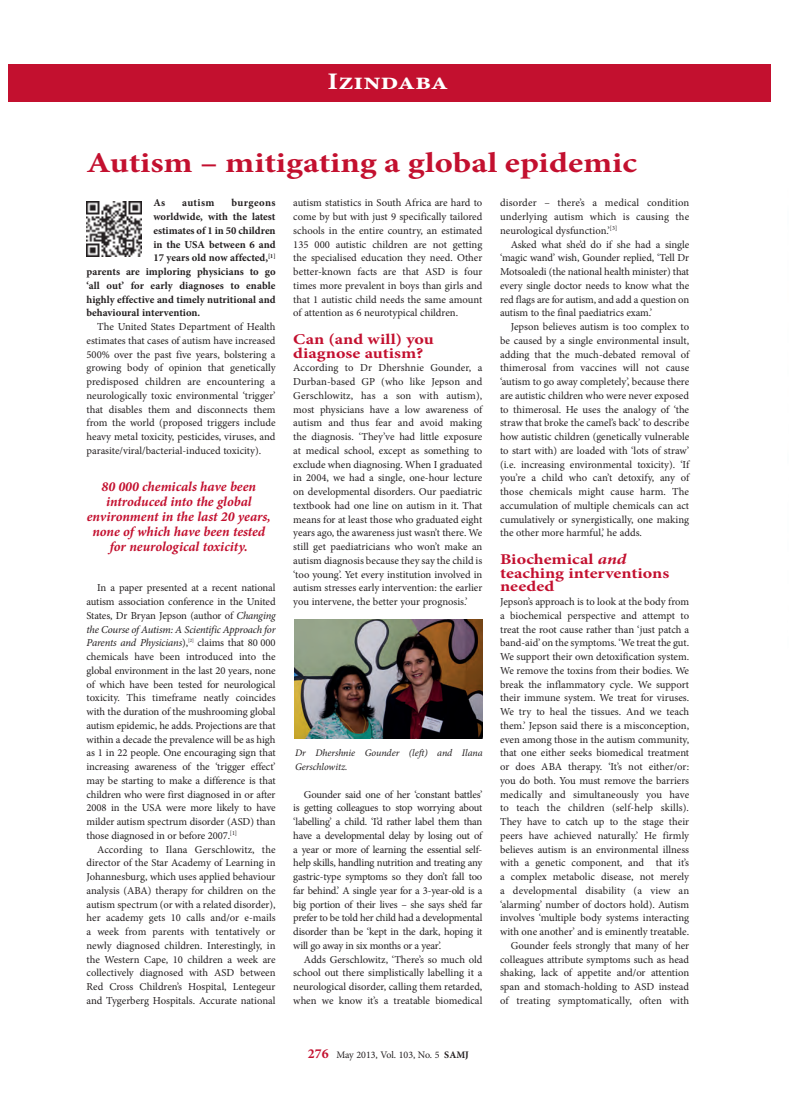
<style>
.page{position:relative;width:797px;height:1105px;background:#fff}
.page>*{position:absolute;margin:0;border:0;box-sizing:border-box;transform-origin:0 0}
.t1{font:700 28.75px "Minion Pro";letter-spacing:-.005em;color:#c3102f;scale:1.2 1}
.t2{font:700 23.75px "Minion Pro";color:#fff;scale:1.2 1}
.t3{font:700 15px/13.8px "Minion Pro";color:#c3102f;scale:1.2 1}
.t4{font:italic 700 13.75px/15px "Minion Pro";letter-spacing:-.005em;color:#c3102f;text-align:center}
.t5{font:10.62px/13.8px "Minion Pro";color:#231f20;text-align:justify}
.t6{font:700 10.62px "Minion Pro";color:#231f20}
.t7{font:italic 10px/13.8px "Minion Pro";letter-spacing:-.005em;color:#231f20}
.t8{font:10px "Minion Pro";letter-spacing:-.005em;color:#231f20}
.s1{font-style:italic}
.s2{font-weight:700;font-size:13.75px;color:#c3102f}
.s3{font-weight:700}
</style>
<div class="page">
<div style="left:9px;top:64px;width:761px;height:37px;background:#c3102f"></div>
<img style="left:86px;top:201px;width:56px;height:56px">
<img style="left:294px;top:620px;width:188px;height:118px">
<h2 class="t2" style="left:327px;top:64px;width:102px">Izindaba</h2>
<h1 class="t1" style="left:86px;top:143px;width:460px">Autism – mitigating a global epidemic</h1>
<p class="t6" style="left:153px;top:195px;width:13px">As</p>
<p class="t6" style="left:182px;top:195px;width:34px">autism</p>
<p class="t6" style="left:231px;top:195px;width:46px">burgeons</p>
<p class="t6" style="left:153px;top:209px;width:124px">worldwide, with the latest</p>
<p class="t6" style="left:153px;top:223px;width:124px">estimates of 1 in 50 children</p>
<p class="t6" style="left:153px;top:237px;width:124px">in the USA between 6 and</p>
<p class="t6" style="left:153px;top:250px;width:124px">17 years old now affected,<sup>[1]</sup></p>
<p class="t6" style="left:86px;top:264px;width:191px">parents are imploring physicians to go</p>
<p class="t6" style="left:86px;top:278px;width:190px">‘all out’ for early diagnoses to enable</p>
<p class="t6" style="left:86px;top:292px;width:190px">highly effective and timely nutritional and</p>
<p class="t6" style="left:86px;top:305px;width:115px">behavioural intervention.</p>
<p class="t5" style="left:86px;top:320px;width:190px;text-indent:11px">The United States Department of Health estimates that cases of autism have increased 500% over the past five years, bolstering a growing body of opinion that genetically predisposed children are encountering a neurologically toxic environmental ‘trigger’ that disables them and disconnects them from the world (proposed triggers include heavy metal toxicity, pesticides, viruses, and parasite/viral/bacterial-induced toxicity).</p>
<p class="t4" style="left:87px;top:478px;width:186px">80 000 chemicals have been introduced into the global environment in the last 20 years, none of which have been tested for neurological toxicity.</p>
<p class="t5" style="left:86px;top:581px;width:191px;text-indent:11px">In a paper presented at a recent national autism association conference in the United States, Dr Bryan Jepson (author of <span class="s1">Changing the Course of Autism: A Scientific Approach for Parents and Physicians</span>),<sup>[2]</sup> claims that 80 000 chemicals have been introduced into the global environment in the last 20 years, none of which have been tested for neurological toxicity. This timeframe neatly coincides with the duration of the mushrooming global autism epidemic, he adds. Projections are that within a decade the prevalence will be as high as 1 in 22 people. One encouraging sign that increasing awareness of the ‘trigger effect’ may be starting to make a difference is that children who were first diagnosed in or after 2008 in the USA were more likely to have milder autism spectrum disorder (ASD) than those diagnosed in or before 2007.<sup>[1]</sup></p>
<p class="t5" style="left:86px;top:842px;width:191px;text-indent:11px">According to Ilana Gerschlowitz, the director of the Star Academy of Learning in Johannesburg, which uses applied behaviour analysis (ABA) therapy for children on the autism spectrum (or with a related disorder), her academy gets 10 calls and/or e-mails a week from parents with tentatively or newly diagnosed children. Interestingly, in the Western Cape, 10 children a week are collectively diagnosed with ASD between Red Cross Children’s Hospital, Lentegeur and Tygerberg Hospitals. Accurate national</p>
<p class="t5" style="left:293px;top:196px;width:191px">autism statistics in South Africa are hard to come by but with just 9 specifically tailored schools in the entire country, an estimated 135 000 autistic children are not getting the specialised education they need. Other better-known facts are that ASD is four times more prevalent in boys than girls and that 1 autistic child needs the same amount of attention as 6 neurotypical children.</p>
<h3 class="t3" style="left:293px;top:332px;width:119px">Can (and will) you diagnose autism?</h3>
<p class="t5" style="left:293px;top:361px;width:191px">According to Dr Dhershnie Gounder, a Durban-based GP (who like Jepson and Gerschlowitz, has a son with autism), most physicians have a low awareness of autism and thus fear and avoid making the diagnosis. ‘They’ve had little exposure at medical school, except as something to exclude when diagnosing. When I graduated in 2004, we had a single, one-hour lecture on developmental disorders. Our paediatric textbook had one line on autism in it. That means for at least those who graduated eight years ago, the awareness just wasn’t there. We still get paediatricians who won’t make an autism diagnosis because they say the child is ‘too young’. Yet every institution involved in autism stresses early intervention: the earlier you intervene, the better your prognosis.’</p>
<p class="t7" style="left:295px;top:746px;width:189px">Dr Dhershnie Gounder (left) and Ilana<br>Gerschlowitz.</p>
<p class="t5" style="left:293px;top:787px;width:191px;text-indent:11px">Gounder said one of her ‘constant battles’ is getting colleagues to stop worrying about ‘labelling’ a child. ‘I’d rather label them than have a developmental delay by losing out of a year or more of learning the essential self&shy;help skills, handling nutrition and treating any gastric-type symptoms so they don’t fall too far behind.’ A single year for a 3-year-old is a big portion of their lives – she says she’d far prefer to be told her child had a developmental disorder than be ‘kept in the dark, hoping it will go away in six months or a year’.</p>
<p class="t5" style="left:293px;top:952px;width:190px;text-indent:11px">Adds Gerschlowitz, ‘There’s so much old school out there simplistically labelling it a neurological disorder, calling them retarded, when we know it’s a treatable biomedical</p>
<p class="t5" style="left:500px;top:196px;width:191px">disorder – there’s a medical condition underlying autism which is causing the neurological dysfunction.’<sup>[3]</sup></p>
<p class="t5" style="left:500px;top:237px;width:190px;text-indent:11px">Asked what she’d do if she had a single ‘magic wand’ wish, Gounder replied, ‘Tell Dr Motsoaledi (the national health minister) that every single doctor needs to know what the red flags are for autism, and add a question on autism to the final paediatrics exam.’</p>
<p class="t5" style="left:500px;top:320px;width:191px;text-indent:11px">Jepson believes autism is too complex to be caused by a single environmental insult, adding that the much-debated removal of thimerosal from vaccines will not cause ‘autism to go away completely’, because there are autistic children who were never exposed to thimerosal. He uses the analogy of ‘the straw that broke the camel’s back’ to describe how autistic children (genetically vulnerable to start with) are loaded with ‘lots of straw’ (i.e. increasing environmental toxicity). ‘If you’re a child who can’t detoxify, any of those chemicals might cause harm. The accumulation of multiple chemicals can act cumulatively or synergistically, one making the other more harmful,’ he adds.</p>
<h3 class="t3" style="left:500px;top:552px;width:142px">Biochemical <span class="s1">and </span>teaching interventions needed</h3>
<p class="t5" style="left:500px;top:595px;width:191px;text-align:right">Jepson’s approach is to look at the body from a biochemical perspective and attempt to treat the root cause rather than ‘just patch a band-aid’ on the symptoms. ‘We treat the gut.<br>We support their own detoxification system.<br>We remove the toxins from their bodies. We break the inflammatory cycle. We support their immune system. We treat for viruses.<br>We try to heal the tissues. And we teach them.’ Jepson said there is a misconception, even among those in the autism community, that one either seeks biomedical treatment or does ABA therapy. ‘It’s not either/or: you do both. You must remove the barriers medically and simultaneously you have to teach the children (self-help skills).<br>They have to catch up to the stage their peers have achieved naturally.’ He firmly believes autism is an environmental illness with a genetic component, and that it’s a complex metabolic disease, not merely a developmental disability (a view an ‘alarming’ number of doctors hold). Autism involves ‘multiple body systems interacting with one another’ and is eminently treatable.<br>Gounder feels strongly that many of her colleagues attribute symptoms such as head shaking, lack of appetite and/or attention span and stomach-holding to ASD instead of treating symptomatically, often with</p>
<p class="t8" style="left:308px;top:1048px;width:162px"><span class="s2">276</span> May 2013, Vol. 103, No. 5 <span class="s3">SAMJ</span></p>
</div>
